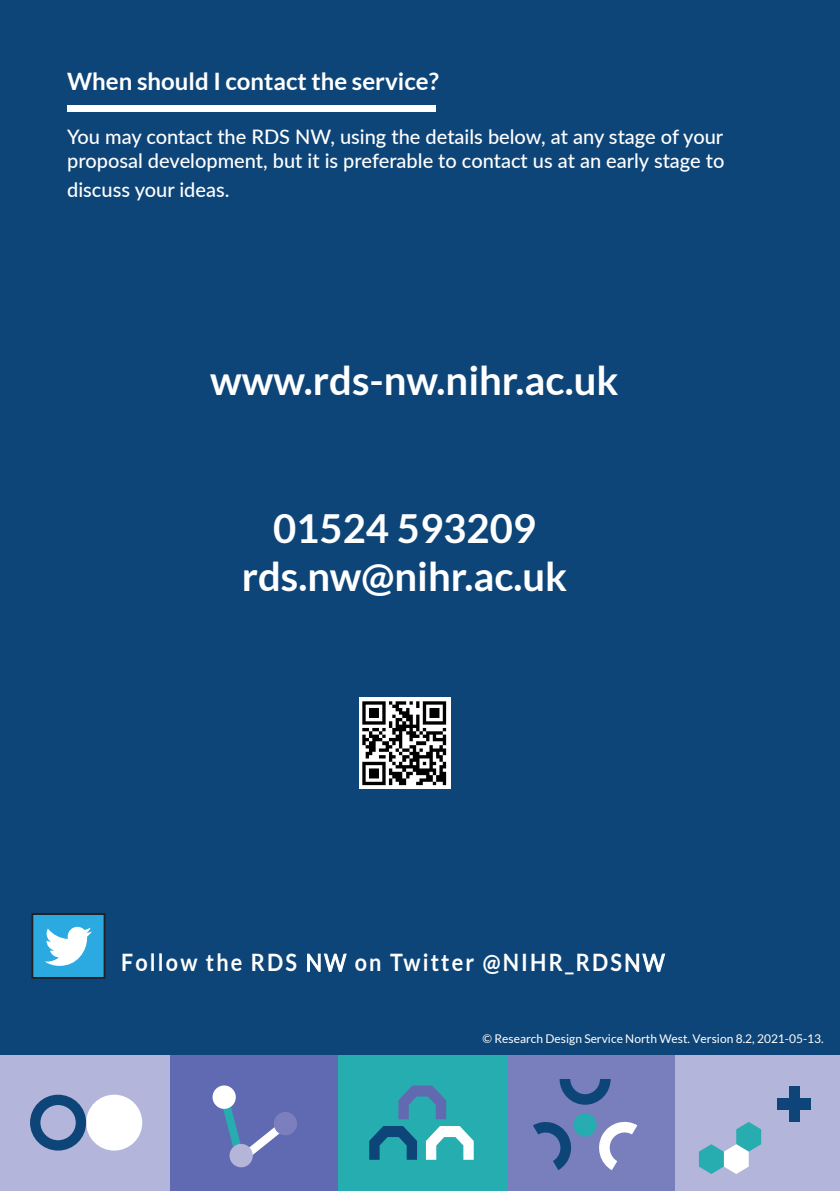
<style>
.page{position:relative;width:840px;height:1191px;background:#fff}
.page>*{position:absolute;margin:0;border:0;box-sizing:border-box;transform-origin:0 0}
.t1{font:700 40px/48px "Lato";color:#fff;text-align:center}
.t2{font:700 24px "Lato";letter-spacing:.1em;color:#fff;scale:.9 1}
.t3{font:700 24px "Lato";color:#fff}
.t4{font:500 20px/24px "Lato";color:#fff}
.t5{font:12px "Lato";color:#fff}
.s1{font-weight:400}
</style>
<div class="page">
<div style="left:0;top:0;width:839px;height:1055px;background:#0e4578"></div>
<div style="left:67px;top:105px;width:369px;height:7px;background:#fff"></div>
<img style="left:359px;top:697px;width:91px;height:91px">
<div style="left:33px;top:915px;width:71px;height:63px;background:#2aaae1"></div>
<svg style="left:45px;top:926px;width:47px;height:40px"></svg>
<div style="left:31px;top:913px;width:74px;height:65px;border:2px solid #231f20"></div>
<div style="left:0;top:1055px;width:170px;height:136px;background:#b4b5da"></div>
<div style="left:170px;top:1055px;width:168px;height:136px;background:#606ab2"></div>
<div style="left:673px;top:1055px;width:166px;height:136px;background:#b4b5da"></div>
<div style="left:506px;top:1055px;width:168px;height:136px;background:#797fbd"></div>
<div style="left:338px;top:1055px;width:168px;height:136px;background:#25adb0"></div>
<svg style="left:369px;top:1126px;width:48px;height:33px"></svg>
<svg style="left:398px;top:1085px;width:48px;height:34px"></svg>
<svg style="left:425px;top:1126px;width:48px;height:33px"></svg>
<svg style="left:698px;top:1122px;width:62px;height:52px"></svg>
<div style="left:788px;top:1086px;width:11px;height:35px;background:#0e4578"></div>
<div style="left:776px;top:1099px;width:34px;height:11px;background:#0e4578"></div>
<div style="left:86px;top:1094px;width:56px;height:56px;background:#fff;border-radius:50%"></div>
<svg style="left:30px;top:1094px;width:56px;height:56px"></svg>
<svg style="left:220px;top:1100px;width:69px;height:55px"></svg>
<div style="left:212px;top:1085px;width:24px;height:24px;background:#fff;border-radius:50%"></div>
<div style="left:229px;top:1143px;width:24px;height:24px;background:#b4b5d9;border-radius:50%"></div>
<div style="left:273px;top:1111px;width:24px;height:24px;background:#7c7fbd;border-radius:50%"></div>
<div style="left:573px;top:1113px;width:23px;height:23px;background:#27acb0;border-radius:50%"></div>
<svg style="left:559px;top:1079px;width:51px;height:25px"></svg>
<svg style="left:595px;top:1121px;width:42px;height:49px"></svg>
<svg style="left:533px;top:1121px;width:41px;height:49px"></svg>
<h1 class="t3" style="left:67px;top:68px;width:373px">When should I contact the service?</h1>
<p class="t4" style="left:67px;top:124px;width:658px">You may contact the RDS NW, using the details below, at any stage of your proposal development, but it is preferable to contact us at an early stage to</p>
<p class="t4" style="left:67px;top:177px;width:164px">discuss your ideas.</p>
<p class="t1" style="left:210px;top:356px;width:409px">www.rds-nw.nihr.ac.uk</p>
<h2 class="t1" style="left:242px;top:504px;width:327px">01524 593209 rds.nw@nihr.ac.uk</h2>
<p class="t2" style="left:121px;top:948px;width:605px">Follow the RDS <span class="s1">NW</span> on Twitter @NIHR_RDS<span class="s1">NW</span></p>
<p class="t5" style="left:482px;top:1032px;width:342px">© Research Design Service North West. Version 8.2, 2021-05-13.</p>
</div>
